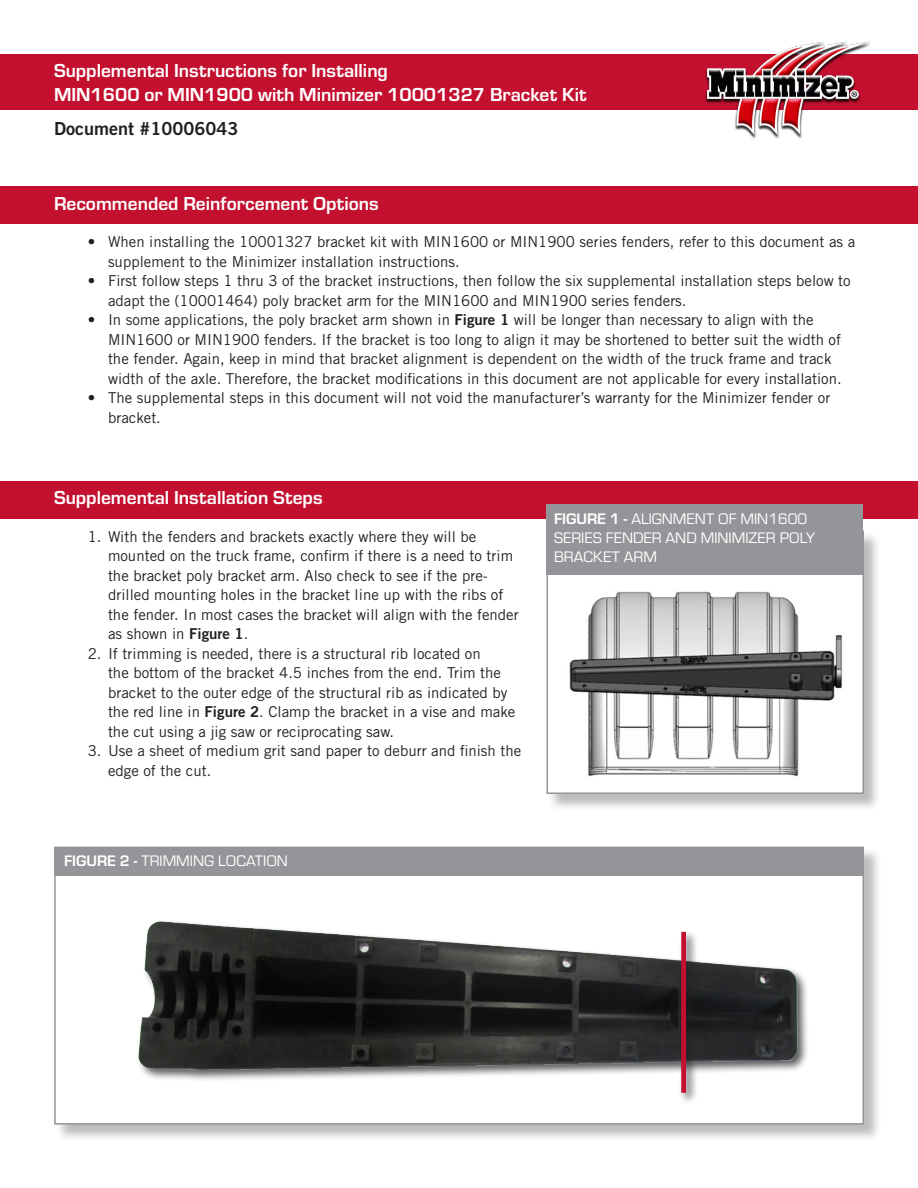
<style>
.page{position:relative;width:918px;height:1188px;background:#fff}
.page>*{position:absolute;margin:0;border:0;box-sizing:border-box;transform-origin:0 0}
.t1{font:700 19.5px "Eurostile";color:#fff}
.t2{font:18px "Trade Gothic LT Std Bd 2";color:#231f20}
.t3{font:15.9px/19px "Eurostile";color:#fff}
.t4{font:15px/19.5px "Trade Gothic LT Std";color:#231f20}
.s1{font-family:"Trade Gothic LT Std Bd 2"}
.s2{font-weight:700}
</style>
<div class="page">
<div style="left:0;top:54px;width:918px;height:55px;background:#c3102f"></div>
<div style="left:0;top:187px;width:918px;height:37px;background:#c3102f"></div>
<img style="left:656px;top:41px;width:250px;height:98px">
<div style="left:55px;top:847px;width:826px;height:295px;background:#231f20;opacity:.3"></div>
<div style="left:54px;top:847px;width:810px;height:278px;background:#fff;border:2px solid #939598"></div>
<div style="left:54px;top:847px;width:808px;height:28px;background:#939598"></div>
<img style="left:138px;top:921px;width:669px;height:159px">
<div style="left:0;top:481px;width:918px;height:37px;background:#c3102f"></div>
<div style="left:547px;top:531px;width:335px;height:280px;background:#231f20;opacity:.3"></div>
<div style="left:546px;top:530px;width:318px;height:264px;background:#fff;border:2px solid #939598"></div>
<div style="left:546px;top:504px;width:317px;height:71px;background:#939598"></div>
<img style="left:569px;top:591px;width:274px;height:186px">
<div style="left:679px;top:930px;width:20px;height:175px;background:#231f20;opacity:.75"></div>
<div style="left:681px;top:932px;width:5px;height:161px;background:#c3102f"></div>
<p class="t1" style="left:54px;top:56px;width:335px">Supplemental Instructions for Installing</p>
<p class="t1" style="left:54px;top:80px;width:534px">MIN1600 or MIN1900 with Minimizer 10001327 Bracket Kit</p>
<p class="t2" style="left:54px;top:118px;width:186px">Document #10006043</p>
<p class="t1" style="left:54px;top:189px;width:326px">Recommended Reinforcement Options</p>
<p class="t4" style="left:108px;top:232px;width:749px;text-indent:-20px">• When installing the 10001327 bracket kit with MIN1600 or MIN1900 series fenders, refer to this document as a supplement to the Minimizer installation instructions.</p>
<p class="t4" style="left:108px;top:271px;width:744px;text-indent:-20px">• First follow steps 1 thru 3 of the bracket instructions, then follow the six supplemental installation steps below to adapt the (10001464) poly bracket arm for the MIN1600 and MIN1900 series fenders.</p>
<p class="t4" style="left:108px;top:310px;width:735px;text-indent:-20px">• In some applications, the poly bracket arm shown in <span class="s1">Figure 1</span> will be longer than necessary to align with the MIN1600 or MIN1900 fenders. If the bracket is too long to align it may be shortened to better suit the width of the fender. Again, keep in mind that bracket alignment is dependent on the width of the truck frame and track width of the axle. Therefore, the bracket modifications in this document are not applicable for every installation.</p>
<p class="t4" style="left:108px;top:388px;width:724px;text-indent:-20px">• The supplemental steps in this document will not void the manufacturer’s warranty for the Minimizer fender or bracket.</p>
<p class="t1" style="left:54px;top:484px;width:270px">Supplemental Installation Steps</p>
<p class="t4" style="left:108px;top:527px;width:412px;text-indent:-20px">1. With the fenders and brackets exactly where they will be mounted on the truck frame, confirm if there is a need to trim the bracket poly bracket arm. Also check to see if the pre&shy;drilled mounting holes in the bracket line up with the ribs of the fender. In most cases the bracket will align with the fender as shown in <span class="s1">Figure 1</span>.</p>
<p class="t4" style="left:108px;top:644px;width:409px;text-indent:-20px">2. If trimming is needed, there is a structural rib located on<br>the bottom of the bracket 4.5 inches from the end. Trim the bracket to the outer edge of the structural rib as indicated by the red line in <span class="s1">Figure 2</span>. Clamp the bracket in a vise and make the cut using a jig saw or reciprocating saw.</p>
<p class="t4" style="left:108px;top:741px;width:415px;text-indent:-20px">3. Use a sheet of medium grit sand paper to deburr and finish the edge of the cut.</p>
<p class="t3" style="left:64px;top:851px;width:225px"><span class="s2">FIGURE 2 -</span> TRIMMING LOCATION</p>
<p class="t3" style="left:554px;top:509px;width:263px"><span class="s2">FIGURE 1 -</span> ALIGNMENT OF MIN1600<br>SERIES FENDER AND MINIMIZER POLY<br>BRACKET ARM</p>
</div>
